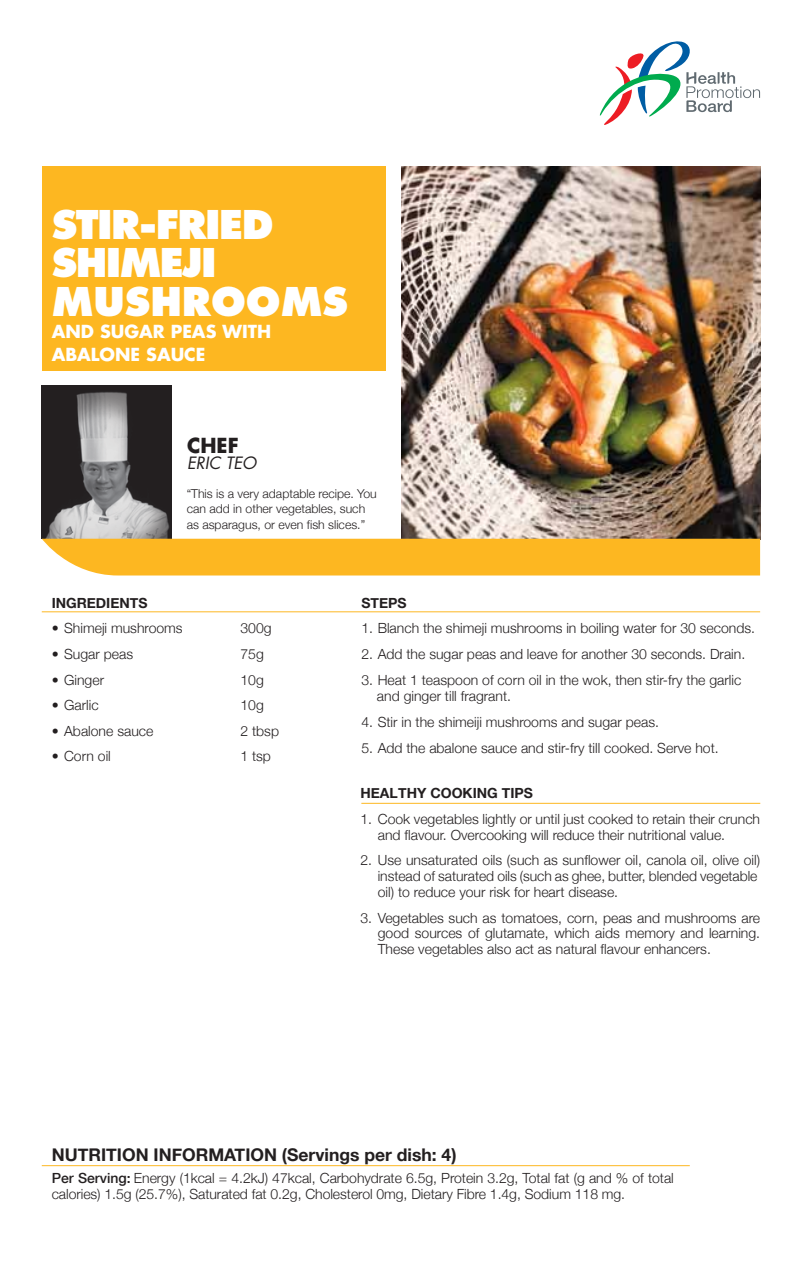
<style>
.page{position:relative;width:802px;height:1288px;background:#fff}
.page>*{position:absolute;margin:0;border:0;box-sizing:border-box;transform-origin:0 0}
.t1{font:800 38.5px/38.5px "Futura";letter-spacing:-.04em;color:#fff}
.t2{font:700 20.12px "Futura";color:#231f20}
.t3{font:700 17.5px "Helvetica Neue";color:#231f20}
.t4{font:700 17.5px/22.8px "Futura";color:#fff}
.t5{font:italic 16.45px "Futura";color:#231f20}
.t6{font:300 14px/15.8px "Helvetica Neue";color:#231f20}
.t7{font:700 14px "Helvetica Neue";color:#231f20}
.t8{font:300 12.25px/15.8px "Helvetica Neue";color:#231f20}
.s1{font-weight:500}
</style>
<div class="page">
<hr style="left:42px;top:1165px;width:647px;height:1px;background:#fdb721">
<div style="left:42px;top:166px;width:343px;height:204px;background:#fdb721"></div>
<svg style="left:599px;top:41px;width:160px;height:84px"></svg>
<hr style="left:42px;top:611px;width:717px;height:1px;background:#fdb721">
<img style="left:42px;top:385px;width:130px;height:153px">
<img style="left:401px;top:167px;width:358px;height:371px">
<div style="left:42px;top:538px;width:717px;height:37px;background:#fdb721"></div>
<hr style="left:361px;top:802px;width:398px;height:1px;background:#fdb721">
<h1 class="t1" style="left:52px;top:205px;width:298px">STIR-FRIED<br>SHIMEJI<br>MUSHROOMS</h1>
<p class="t4" style="left:52px;top:320px;width:221px">AND SUGAR PEAS WITH<br>ABALONE SAUCE</p>
<h2 class="t2" style="left:187px;top:431px;width:53px">CHEF</h2>
<p class="t5" style="left:187px;top:452px;width:71px">ERIC TEO</p>
<p class="t8" style="left:187px;top:485px;width:191px">“This is a very adaptable recipe. You can add in other vegetables, such as asparagus, or even fish slices.”</p>
<p class="t7" style="left:52px;top:594px;width:97px">INGREDIENTS</p>
<p class="t6" style="left:52px;top:620px;width:132px">• Shimeji mushrooms</p>
<p class="t6" style="left:240px;top:620px;width:33px">300g</p>
<p class="t6" style="left:52px;top:645px;width:83px">• Sugar peas</p>
<p class="t6" style="left:240px;top:645px;width:25px">75g</p>
<p class="t6" style="left:52px;top:671px;width:54px">• Ginger</p>
<p class="t6" style="left:240px;top:671px;width:25px">10g</p>
<p class="t6" style="left:52px;top:697px;width:48px">• Garlic</p>
<p class="t6" style="left:240px;top:697px;width:25px">10g</p>
<p class="t6" style="left:52px;top:722px;width:103px">• Abalone sauce</p>
<p class="t6" style="left:240px;top:722px;width:40px">2 tbsp</p>
<p class="t6" style="left:52px;top:748px;width:61px">• Corn oil</p>
<p class="t6" style="left:240px;top:748px;width:32px">1 tsp</p>
<p class="t7" style="left:361px;top:594px;width:47px">STEPS</p>
<p class="t6" style="left:361px;top:620px;width:395px">1. Blanch the shimeji mushrooms in boiling water for 30 seconds.</p>
<p class="t6" style="left:361px;top:645px;width:385px">2. Add the sugar peas and leave for another 30 seconds. Drain.</p>
<p class="t6" style="left:377px;top:670px;width:366px;line-height:16.8px;text-indent:-16px">3. Heat 1 teaspoon of corn oil in the wok, then stir-fry the garlic and ginger till fragrant.</p>
<p class="t6" style="left:361px;top:714px;width:299px">4. Stir in the shimeiji mushrooms and sugar peas.</p>
<p class="t6" style="left:361px;top:739px;width:359px">5. Add the abalone sauce and stir-fry till cooked. Serve hot.</p>
<p class="t7" style="left:360px;top:784px;width:174px">HEALTHY COOKING TIPS</p>
<p class="t6" style="left:377px;top:810px;width:383px;text-indent:-17px">1. Cook vegetables lightly or until just cooked to retain their crunch and flavour. Overcooking will reduce their nutritional value.</p>
<p class="t6" style="left:377px;top:852px;width:383px;text-indent:-17px">2. Use unsaturated oils (such as sunflower oil, canola oil, olive oil) instead of saturated oils (such as ghee, butter, blended vegetable oil) to reduce your risk for heart disease.</p>
<p class="t6" style="left:377px;top:909px;width:383px;text-align:justify;text-indent:-17px">3. Vegetables such as tomatoes, corn, peas and mushrooms are good sources of glutamate, which aids memory and learning.<br>These vegetables also act as natural flavour enhancers.</p>
<p class="t3" style="left:52px;top:1143px;width:406px">NUTRITION INFORMATION (Servings per dish: 4)</p>
<p class="t6" style="left:52px;top:1170px;width:623px"><span class="s1">Per Serving:</span> Energy (1kcal = 4.2kJ) 47kcal, Carbohydrate 6.5g, Protein 3.2g, Total fat (g and % of total calories) 1.5g (25.7%), Saturated fat 0.2g, Cholesterol 0mg, Dietary Fibre 1.4g, Sodium 118 mg.</p>
</div>
